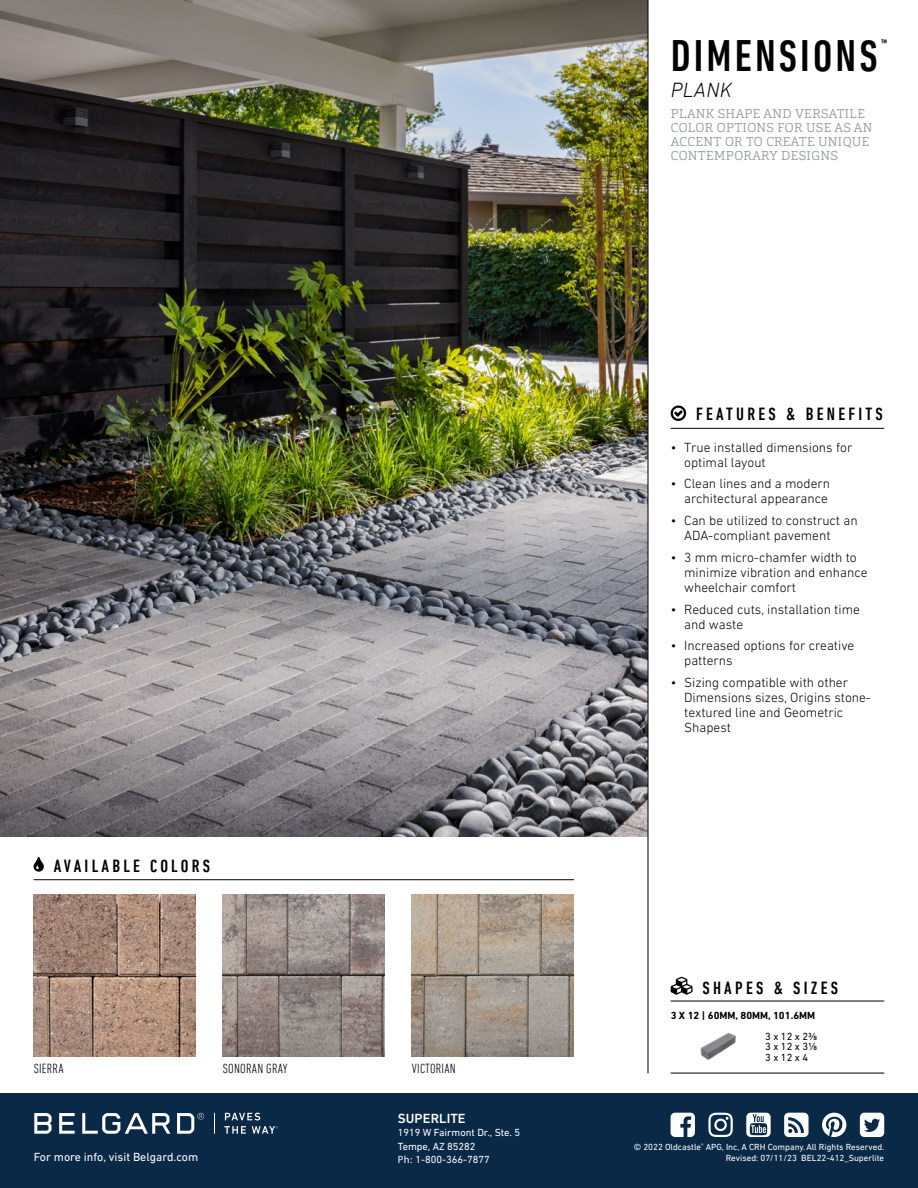
<style>
.page{position:relative;width:918px;height:1188px;background:#fff}
.page>*{position:absolute;margin:0;border:0;box-sizing:border-box;transform-origin:0 0}
.t1{font:500 condensed 45px "DIN Next LT Pro";letter-spacing:.07em;color:#000}
.t2{font:italic 300 21px "DIN Next LT Pro";letter-spacing:.02em;color:#000}
.t3{font:500 condensed 18px "DIN Next LT Pro";letter-spacing:.18em;color:#000}
.t4{font:300 13.5px/15px "DIN Next LT Pro";color:#000}
.t5{font:300 condensed 13.5px "DIN Next LT Pro";letter-spacing:.02em;color:#000}
.t6{font:500 13.5px "DIN Next LT Pro";letter-spacing:.01em;color:#fff}
.t7{font:300 12.75px/14.2px "Cargan";letter-spacing:.025em;color:#959b9f}
.t8{font:12px "DIN Next LT Pro";color:#fff}
.t9{font:10.5px/13.5px "DIN Next LT Pro";color:#fff}
.t10{font:10.5px/10.5px "DIN Next LT Pro";color:#000;text-align:justify}
.t11{font:700 10.5px "DIN Next LT Pro";color:#000}
.t12{font:500 condensed 9.6px "DIN Next LT Pro";color:#000}
.t13{font:9px "DIN Next LT Pro";color:#fff}
.s1{font-family:"Myriad Pro"}
</style>
<div class="page">
<div style="left:0;top:1094px;width:918px;height:94px;background:#0a2947"></div>
<hr style="left:671px;top:428px;width:213px;height:1px;background:#000">
<svg style="left:671px;top:406px;width:15px;height:15px"></svg>
<img style="left:223px;top:894px;width:162px;height:162px">
<img style="left:412px;top:894px;width:162px;height:162px">
<img style="left:34px;top:894px;width:162px;height:162px">
<img style="left:0;top:0;width:648px;height:836px">
<hr style="left:34px;top:879px;width:540px;height:1px;background:#000">
<svg style="left:34px;top:857px;width:10px;height:15px"></svg>
<hr style="left:671px;top:1001px;width:213px;height:1px;background:#000">
<svg style="left:671px;top:977px;width:22px;height:18px"></svg>
<hr style="left:671px;top:1073px;width:94px;height:1px;background:#000">
<hr style="left:765px;top:1073px;width:119px;height:1px;background:#000">
<img style="left:700px;top:1033px;width:36px;height:27px">
<hr style="left:648px;top:0;width:1px;height:1073px;background:#000">
<svg style="left:225px;top:1113px;width:35px;height:7px"></svg>
<svg style="left:224px;top:1126px;width:22px;height:8px"></svg>
<svg style="left:34px;top:1113px;width:18px;height:21px"></svg>
<svg style="left:59px;top:1113px;width:16px;height:21px"></svg>
<svg style="left:82px;top:1113px;width:88px;height:21px"></svg>
<svg style="left:177px;top:1113px;width:27px;height:21px"></svg>
<svg style="left:214px;top:1113px;width:1px;height:21px"></svg>
<svg style="left:252px;top:1126px;width:26px;height:8px"></svg>
<svg style="left:822px;top:1113px;width:24px;height:24px"></svg>
<svg style="left:708px;top:1113px;width:25px;height:24px"></svg>
<svg style="left:671px;top:1113px;width:24px;height:24px"></svg>
<svg style="left:860px;top:1113px;width:24px;height:24px"></svg>
<svg style="left:746px;top:1113px;width:25px;height:24px"></svg>
<svg style="left:784px;top:1113px;width:25px;height:24px"></svg>
<h3 class="t3" style="left:54px;top:855px;width:158px">AVAILABLE COLORS</h3>
<p class="t5" style="left:34px;top:1061px;width:31px">SIERRA</p>
<p class="t5" style="left:223px;top:1061px;width:66px">SONORAN GRAY</p>
<p class="t5" style="left:412px;top:1061px;width:45px">VICTORIAN</p>
<p class="t8" style="left:34px;top:1150px;width:166px">For more info, visit Belgard.com</p>
<p class="t6" style="left:398px;top:1110px;width:69px">SUPERLITE</p>
<p class="t9" style="left:398px;top:1126px;width:124px">1919 W Fairmont Dr., Ste. 5<br>Tempe, AZ 85282<br><span class="s1">Ph:</span> 1-800-366-7877</p>
<h1 class="t1" style="left:671px;top:31px;width:208px">DIMENSIONS</h1>
<p class="t12" style="left:881px;top:37px;width:8px">™</p>
<h2 class="t2" style="left:671px;top:77px;width:63px">PLANK</h2>
<p class="t7" style="left:671px;top:106px;width:203px">PLANK SHAPE AND VERSATILE<br>COLOR OPTIONS FOR USE AS AN<br>ACCENT OR TO CREATE UNIQUE<br>CONTEMPORARY DESIGNS</p>
<h3 class="t3" style="left:696px;top:403px;width:188px">FEATURES &amp; BENEFITS</h3>
<p class="t4" style="left:684px;top:439px;width:170px;text-indent:-14px">• True installed dimensions for optimal layout</p>
<p class="t4" style="left:671px;top:476px;width:161px;text-align:right">• Clean lines and a modern architectural appearance</p>
<p class="t4" style="left:684px;top:513px;width:175px;text-indent:-14px">• Can be utilized to construct an<br>ADA-compliant pavement</p>
<p class="t4" style="left:684px;top:550px;width:185px;text-indent:-14px">• 3 mm micro-chamfer width to minimize vibration and enhance wheelchair comfort</p>
<p class="t4" style="left:684px;top:601px;width:177px;text-indent:-14px">• Reduced cuts, installation time and waste</p>
<p class="t4" style="left:684px;top:638px;width:172px;text-indent:-14px">• Increased options for creative patterns</p>
<p class="t4" style="left:684px;top:675px;width:188px;text-indent:-14px">• Sizing compatible with other<br>Dimensions sizes, Origins stone&shy;textured line and Geometric<br>Shapest</p>
<h3 class="t3" style="left:703px;top:977px;width:137px">SHAPES &amp; SIZES</h3>
<p class="t11" style="left:671px;top:1009px;width:146px">3 X 12 | 60MM, 80MM, 101.6MM</p>
<p class="t10" style="left:765px;top:1031px;width:53px">3 x 12 x 23/8<br>3 x 12 x 31/8<br>3 x 12 x 4</p>
<p class="t13" style="left:634px;top:1142px;width:252px">© 2022 Oldcastle<sup>®</sup> APG, Inc, A CRH Company.All Rights Reserved.</p>
<p class="t13" style="left:726px;top:1153px;width:160px">Revised: 07/11/23 BEL22-412_Superlite</p>
</div>
